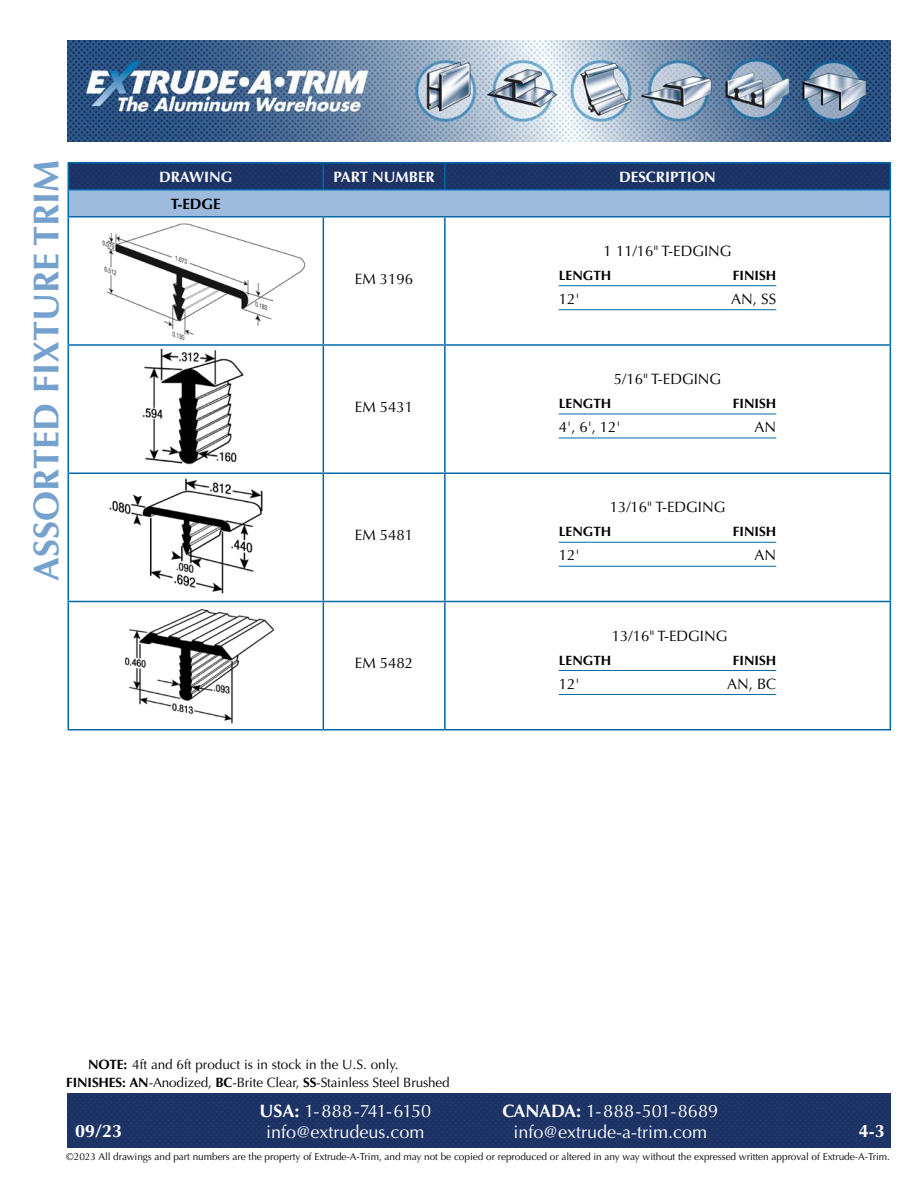
<style>
.page{position:relative;width:918px;height:1188px;background:#fff}
.page>*{position:absolute;margin:0;border:0;box-sizing:border-box;transform-origin:0 0}
.t1{font:700 36px "Optima";color:#75a1ce}
.t2{font:18px/21px "Optima";color:#fff;text-align:center}
.t3{font:700 18px "Optima";color:#fff}
.t4{font:15px "Optima";color:#000}
.t5{font:700 15px "Optima";color:#fff}
.t6{font:700 15px "Optima";color:#000}
.t7{font:13.5px "Optima";letter-spacing:-.01em;color:#000}
.t8{font:700 13.5px "Optima";color:#000}
.t9{font:10.05px "Optima";letter-spacing:-.005em;color:#000}
.s1{font-weight:700}
</style>
<div class="page">
<img style="left:68px;top:1094px;width:823px;height:54px">
<img style="left:68px;top:40px;width:823px;height:102px">
<hr style="left:68px;top:162px;width:255px;height:2px;background:#0069aa">
<hr style="left:323px;top:162px;width:122px;height:2px;background:#0069aa">
<hr style="left:445px;top:162px;width:446px;height:2px;background:#0069aa">
<svg style="left:68px;top:164px;width:823px;height:52px;background:#5b77a1"></svg>
<hr style="left:68px;top:216px;width:255px;height:2px;background:#0069aa">
<hr style="left:68px;top:218px;width:1px;height:126px;background:#0069aa">
<hr style="left:323px;top:216px;width:122px;height:2px;background:#0069aa">
<hr style="left:323px;top:218px;width:1px;height:126px;background:#0069aa">
<hr style="left:445px;top:216px;width:446px;height:2px;background:#0069aa">
<hr style="left:444px;top:218px;width:2px;height:126px;background:#0069aa">
<hr style="left:890px;top:218px;width:1px;height:126px;background:#0069aa">
<hr style="left:68px;top:344px;width:255px;height:2px;background:#0069aa">
<hr style="left:68px;top:346px;width:1px;height:126px;background:#0069aa">
<hr style="left:323px;top:344px;width:122px;height:2px;background:#0069aa">
<hr style="left:323px;top:346px;width:1px;height:126px;background:#0069aa">
<hr style="left:445px;top:344px;width:446px;height:2px;background:#0069aa">
<hr style="left:444px;top:346px;width:2px;height:126px;background:#0069aa">
<hr style="left:890px;top:346px;width:1px;height:126px;background:#0069aa">
<hr style="left:68px;top:472px;width:255px;height:2px;background:#0069aa">
<hr style="left:68px;top:474px;width:1px;height:127px;background:#0069aa">
<hr style="left:323px;top:472px;width:122px;height:2px;background:#0069aa">
<hr style="left:323px;top:474px;width:1px;height:127px;background:#0069aa">
<hr style="left:445px;top:472px;width:446px;height:2px;background:#0069aa">
<hr style="left:444px;top:474px;width:2px;height:127px;background:#0069aa">
<hr style="left:890px;top:474px;width:1px;height:127px;background:#0069aa">
<hr style="left:68px;top:601px;width:255px;height:1px;background:#0069aa">
<hr style="left:68px;top:602px;width:1px;height:127px;background:#0069aa">
<hr style="left:323px;top:601px;width:122px;height:1px;background:#0069aa">
<hr style="left:323px;top:602px;width:1px;height:127px;background:#0069aa">
<hr style="left:445px;top:601px;width:446px;height:1px;background:#0069aa">
<hr style="left:444px;top:602px;width:2px;height:127px;background:#0069aa">
<hr style="left:890px;top:602px;width:1px;height:127px;background:#0069aa">
<hr style="left:68px;top:729px;width:255px;height:1px;background:#0069aa">
<hr style="left:323px;top:729px;width:122px;height:1px;background:#0069aa">
<hr style="left:445px;top:729px;width:446px;height:1px;background:#0069aa">
<hr style="left:559px;top:285px;width:217px;height:1px;background:#0069aa">
<hr style="left:559px;top:309px;width:217px;height:1px;background:#0069aa">
<hr style="left:559px;top:414px;width:217px;height:1px;background:#0069aa">
<hr style="left:559px;top:438px;width:217px;height:1px;background:#0069aa">
<hr style="left:559px;top:542px;width:217px;height:1px;background:#0069aa">
<hr style="left:559px;top:566px;width:217px;height:1px;background:#0069aa">
<hr style="left:559px;top:670px;width:217px;height:1px;background:#0069aa">
<hr style="left:559px;top:694px;width:217px;height:1px;background:#0069aa">
<img style="left:102px;top:223px;width:204px;height:118px">
<img style="left:143px;top:349px;width:101px;height:116px">
<img style="left:109px;top:478px;width:154px;height:116px">
<img style="left:125px;top:608px;width:150px;height:116px">
<h1 class="t1" style="left:25px;top:581px;width:422px;rotate:-90deg">ASSORTED FIXTURE TRIM</h1>
<h3 class="t5" style="left:159px;top:168px;width:75px">DRAWING</h3>
<h3 class="t5" style="left:333px;top:168px;width:103px">PART NUMBER</h3>
<h3 class="t5" style="left:619px;top:168px;width:98px">DESCRIPTION</h3>
<h3 class="t6" style="left:171px;top:195px;width:52px">T-EDGE</h3>
<h3 class="t4" style="left:355px;top:270px;width:60px">EM 3196</h3>
<h3 class="t4" style="left:604px;top:242px;width:130px">1 11/16" T-EDGING</h3>
<h3 class="t8" style="left:559px;top:268px;width:54px">LENGTH</h3>
<h3 class="t8" style="left:733px;top:268px;width:45px">FINISH</h3>
<h3 class="t4" style="left:559px;top:290px;width:22px">12'</h3>
<h3 class="t4" style="left:731px;top:290px;width:46px">AN, SS</h3>
<h3 class="t4" style="left:614px;top:370px;width:109px">5/16" T-EDGING</h3>
<h3 class="t4" style="left:355px;top:398px;width:60px">EM 5431</h3>
<h3 class="t8" style="left:559px;top:396px;width:54px">LENGTH</h3>
<h3 class="t8" style="left:733px;top:396px;width:45px">FINISH</h3>
<h3 class="t4" style="left:559px;top:418px;width:63px">4', 6', 12'</h3>
<h3 class="t4" style="left:755px;top:418px;width:23px">AN</h3>
<h3 class="t4" style="left:610px;top:499px;width:117px">13/16" T-EDGING</h3>
<h3 class="t4" style="left:355px;top:526px;width:60px">EM 5481</h3>
<h3 class="t8" style="left:559px;top:524px;width:54px">LENGTH</h3>
<h3 class="t8" style="left:733px;top:524px;width:45px">FINISH</h3>
<h3 class="t4" style="left:559px;top:547px;width:22px">12'</h3>
<h3 class="t4" style="left:755px;top:547px;width:23px">AN</h3>
<h3 class="t4" style="left:612px;top:627px;width:117px">13/16" T-EDGING</h3>
<h3 class="t4" style="left:355px;top:655px;width:60px">EM 5482</h3>
<h3 class="t8" style="left:559px;top:652px;width:54px">LENGTH</h3>
<h3 class="t8" style="left:733px;top:652px;width:45px">FINISH</h3>
<h3 class="t4" style="left:559px;top:675px;width:22px">12'</h3>
<h3 class="t4" style="left:727px;top:675px;width:51px">AN, BC</h3>
<h3 class="t7" style="left:88px;top:1057px;width:312px"><span class="s1">NOTE:</span> 4ft and 6ft product is in stock in the U.S. only.</h3>
<h3 class="t7" style="left:66px;top:1074px;width:385px"><span class="s1">FINISHES: AN</span>-Anodized, <span class="s1">BC</span>-Brite Clear, <span class="s1">SS</span>-Stainless Steel Brushed</h3>
<h2 class="t2" style="left:259px;top:1101px;width:173px"><span class="s1">USA:</span> 1-888-741-6150 info@extrudeus.com</h2>
<h2 class="t2" style="left:502px;top:1101px;width:217px"><span class="s1">CANADA:</span> 1-888-501-8689 info@extrude-a-trim.com</h2>
<h2 class="t3" style="left:75px;top:1120px;width:49px">09/23</h2>
<h2 class="t3" style="left:859px;top:1120px;width:28px">4-3</h2>
<p class="t9" style="left:66px;top:1151px;width:825px">©2023 All drawings and part numbers are the property of Extrude-A-Trim, and may not be copied or reproduced or altered in any way without the expressed written approval of Extrude-A-Trim.</p>
</div>
